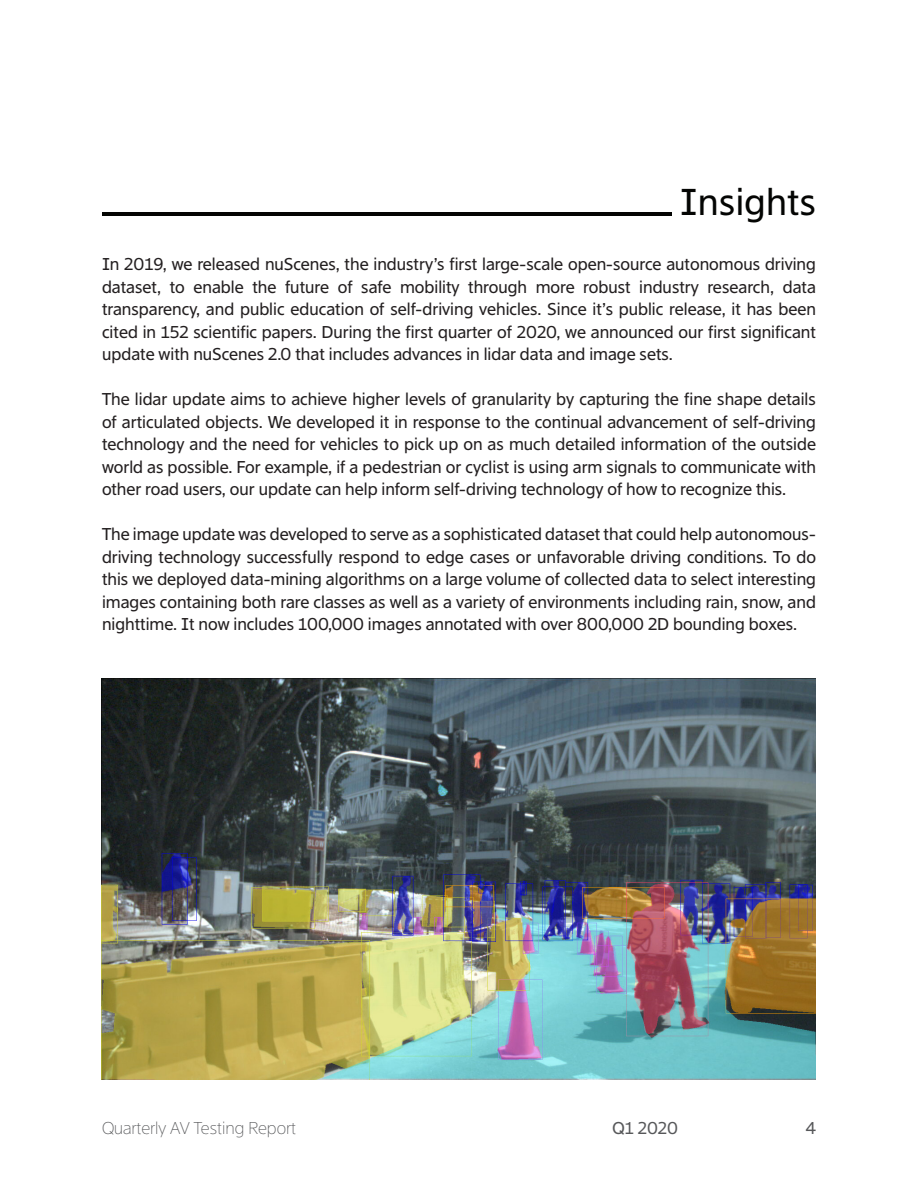
<style>
.page{position:relative;width:918px;height:1188px;background:#fff}
.page>*{position:absolute;margin:0;border:0;box-sizing:border-box;transform-origin:0 0}
.t1{font:36px "Suisse Sign";letter-spacing:.01em;color:#040503}
.t2{font:16.5px/22.5px "Suisse Sign";color:#231f20;text-align:justify}
.t3{font:100 16.5px "Suisse Sign";color:#57585a}
.t4{font:16.5px "Suisse Sign";color:#57585a}
</style>
<div class="page">
<hr style="left:102px;top:213px;width:570px;height:3px;background:#040503">
<img style="left:102px;top:678px;width:714px;height:402px">
<p class="t1" style="left:680px;top:182px;width:137px">Insights</p>
<p class="t2" style="left:102px;top:253px;width:716px">In 2019, we released nuScenes, the industry’s first large-scale open-source autonomous driving dataset, to enable the future of safe mobility through more robust industry research, data transparency, and public education of self-driving vehicles. Since it’s public release, it has been cited in 152 scientific papers. During the first quarter of 2020, we announced our first significant update with nuScenes 2.0 that includes advances in lidar data and image sets.</p>
<p class="t2" style="left:102px;top:388px;width:716px">The lidar update aims to achieve higher levels of granularity by capturing the fine shape details of articulated objects. We developed it in response to the continual advancement of self-driving technology and the need for vehicles to pick up on as much detailed information of the outside world as possible. For example, if a pedestrian or cyclist is using arm signals to communicate with other road users, our update can help inform self-driving technology of how to recognize this.</p>
<p class="t2" style="left:102px;top:523px;width:716px">The image update was developed to serve as a sophisticated dataset that could help autonomous&shy;driving technology successfully respond to edge cases or unfavorable driving conditions. To do this we deployed data-mining algorithms on a large volume of collected data to select interesting images containing both rare classes as well as a variety of environments including rain, snow, and nighttime. It now includes 100,000 images annotated with over 800,000 2D bounding boxes.</p>
<p class="t3" style="left:102px;top:1118px;width:196px">Quarterly AV Testing Report</p>
<p class="t4" style="left:612px;top:1118px;width:68px">Q1 2020</p>
<p class="t4" style="left:806px;top:1118px;width:12px">4</p>
</div>
